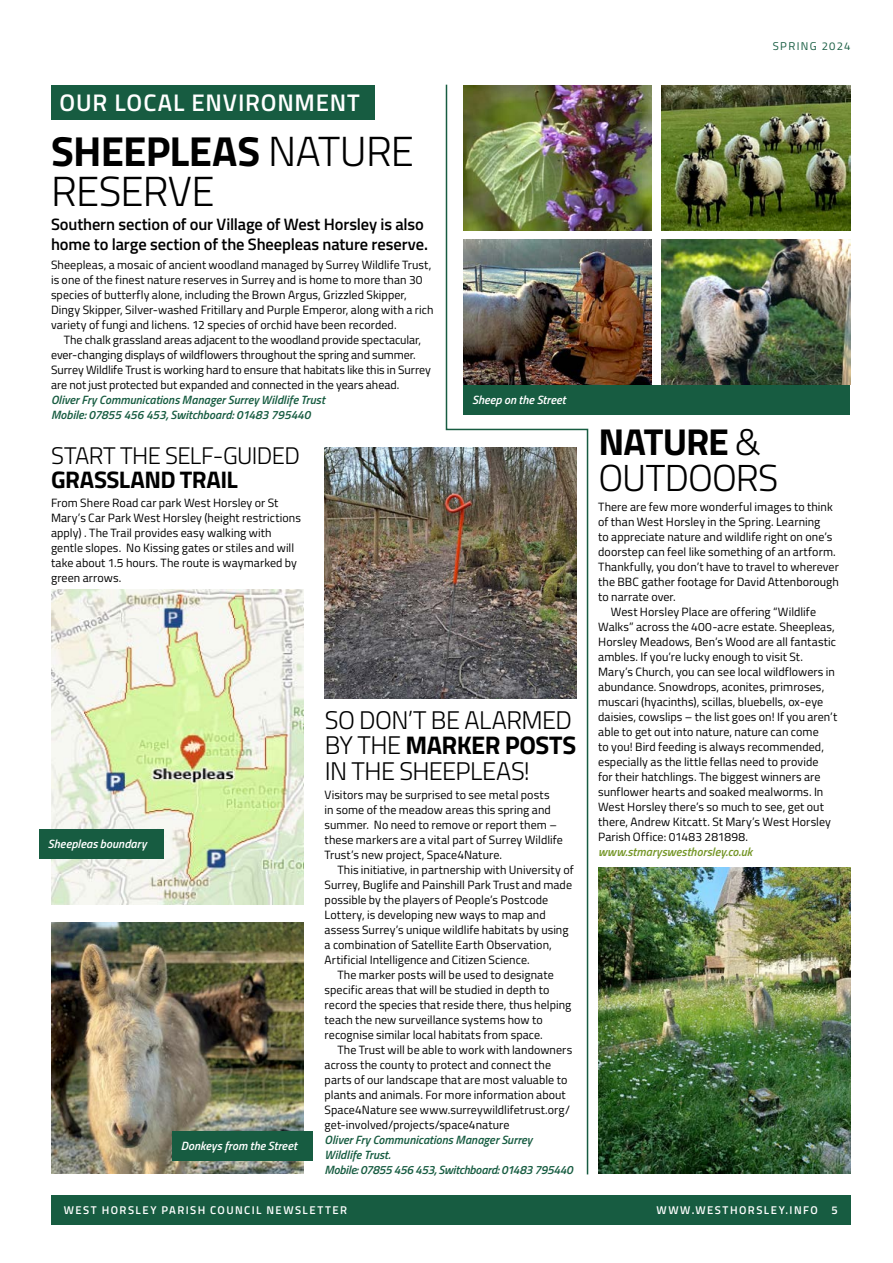
<style>
.page{position:relative;width:893px;height:1263px;background:#fff}
.page>*{position:absolute;margin:0;border:0;box-sizing:border-box;transform-origin:0 0}
.Heading{font:300 42px/40.5px "Titillium Web";letter-spacing:-.02em;color:#000}
.Heading-2{font:300 37.5px/36px "Titillium Web";letter-spacing:-.025em;color:#000}
.Heading-3{font:300 25.5px/25.5px "Titillium Web";letter-spacing:-.025em;color:#000}
.Heading-4{font:300 24px/24px "Titillium Web";letter-spacing:-.025em;color:#000}
.Page_intro{font:600 24px "Titillium Web";letter-spacing:.035em;color:#fff}
.lead-in{font:600 16.5px/19.5px "Titillium Web";letter-spacing:-.01em;color:#000}
.main_text{font:12px/15px "Titillium Web";letter-spacing:.005em;color:#000}
.First_para{font:12px/15px "Titillium Web";letter-spacing:.005em;color:#000}
.Author{font:italic 600 12px/15px "Titillium Web";color:#175c41}
.main_text-2{font:italic 600 12px "Titillium Web";letter-spacing:.005em;color:#fff}
.t1{font:600 11.25px "Titillium Web";letter-spacing:.13em;color:#fff}
.t2{font:11.25px "Titillium Web";letter-spacing:.125em;color:#175c41}
.s1{font-weight:700}
.s2{font-weight:600;font-style:italic;color:#759627}
</style>
<div class="page">
<img style="left:51px;top:923px;width:252px;height:251px">
<div style="left:172px;top:1131px;width:141px;height:30px;background:#175c41"></div>
<div style="left:51px;top:85px;width:323px;height:34px;background:#175c41"></div>
<img style="left:51px;top:590px;width:252px;height:314px">
<div style="left:39px;top:829px;width:125px;height:30px;background:#175c41"></div>
<img style="left:589px;top:85px;width:63px;height:146px">
<img style="left:589px;top:239px;width:63px;height:146px">
<img style="left:662px;top:85px;width:188px;height:146px">
<img style="left:662px;top:239px;width:188px;height:146px">
<img style="left:325px;top:447px;width:120px;height:251px">
<img style="left:598px;top:867px;width:252px;height:307px">
<img style="left:445px;top:84px;width:144px;height:1091px">
<div style="left:463px;top:385px;width:387px;height:30px;background:#175c41"></div>
<div style="left:51px;top:1195px;width:799px;height:30px;background:#175c41"></div>
<p class="Page_intro" style="left:60px;top:84px;width:302px">OUR LOCAL ENVIRONMENT</p>
<p class="Heading" style="left:51px;top:129px;width:364px"><span class="s1">SHEEPLEAS</span> NATURE<br>RESERVE</p>
<p class="lead-in" style="left:51px;top:214px;width:378px">Southern section of our Village of West Horsley is also home to large section of the Sheepleas nature reserve.</p>
<p class="First_para" style="left:51px;top:257px;width:384px">Sheepleas, a mosaic of ancient woodland managed by Surrey Wildlife Trust, is one of the finest nature reserves in Surrey and is home to more than 30 species of butterfly alone, including the Brown Argus, Grizzled Skipper, Dingy Skipper, Silver-washed Fritillary and Purple Emperor, along with a rich variety of fungi and lichens. 12 species of orchid have been recorded.</p>
<p class="main_text" style="left:51px;top:332px;width:381px;text-indent:13px">The chalk grassland areas adjacent to the woodland provide spectacular, ever-changing displays of wildflowers throughout the spring and summer.<br>Surrey Wildlife Trust is working hard to ensure that habitats like this in Surrey are not just protected but expanded and connected in the years ahead.</p>
<p class="Author" style="left:51px;top:392px;width:275px">Oliver Fry Communications Manager Surrey Wildlife Trust</p>
<p class="Author" style="left:51px;top:407px;width:261px">Mobile: 07855 456 453, Switchboard: 01483 795440</p>
<p class="Heading-4" style="left:51px;top:442px;width:250px">START THE SELF-GUIDED<br><span class="s1">GRASSLAND TRAIL</span></p>
<p class="First_para" style="left:51px;top:495px;width:251px">From Shere Road car park West Horsley or St Mary’s Car Park West Horsley (height restrictions apply) . The Trail provides easy walking with gentle slopes. No Kissing gates or stiles and will take about 1.5 hours. The route is waymarked by green arrows.</p>
<p class="main_text-2" style="left:472px;top:390px;width:95px">Sheep on the Street</p>
<p class="main_text-2" style="left:48px;top:835px;width:100px">Sheepleas boundary</p>
<p class="main_text-2" style="left:181px;top:1137px;width:118px">Donkeys from the Street</p>
<p class="Heading-3" style="left:325px;top:706px;width:253px">SO DON’T BE ALARMED<br>BY THE <span class="s1">MARKER POSTS<br></span>IN THE SHEEPLEAS!</p>
<p class="First_para" style="left:325px;top:787px;width:240px">Visitors may be surprised to see metal posts<br>in some of the meadow areas this spring and summer. No need to remove or report them – these markers are a vital part of Surrey Wildlife Trust’s new project, Space4Nature.</p>
<p class="main_text" style="left:325px;top:862px;width:251px;text-indent:13px">This initiative, in partnership with University of Surrey, Buglife and Painshill Park Trust and made possible by the players of People’s Postcode Lottery, is developing new ways to map and assess Surrey’s unique wildlife habitats by using a combination of Satellite Earth Observation, Artificial Intelligence and Citizen Science.</p>
<p class="main_text" style="left:325px;top:967px;width:248px;text-indent:13px">The marker posts will be used to designate specific areas that will be studied in depth to record the species that reside there, thus helping teach the new surveillance systems how to recognise similar local habitats from space.</p>
<p class="main_text" style="left:325px;top:1042px;width:249px;text-indent:13px">The Trust will be able to work with landowners across the county to protect and connect the parts of our landscape that are most valuable to plants and animals. For more information about Space4Nature see www.surreywildlifetrust.org/ get-involved/projects/space4nature</p>
<p class="Author" style="left:325px;top:1132px;width:250px">Oliver Fry Communications Manager Surrey<br>Wildlife Trust.<br>Mobile: 07855 456 453, Switchboard: 01483 795440</p>
<p class="t2" style="left:773px;top:38px;width:79px">SPRING 2024</p>
<p class="Heading-2" style="left:598px;top:422px;width:182px"><span class="s1">NATURE</span> &amp;<br>OUTDOORS</p>
<p class="First_para" style="left:598px;top:498px;width:242px">There are few more wonderful images to think of than West Horsley in the Spring. Learning<br>to appreciate nature and wildlife right on one’s doorstep can feel like something of an artform.<br>Thankfully, you don’t have to travel to wherever the BBC gather footage for David Attenborough to narrate over.</p>
<p class="main_text" style="left:598px;top:603px;width:241px;text-indent:13px">West Horsley Place are offering “Wildlife Walks” across the 400-acre estate. Sheepleas, Horsley Meadows, Ben’s Wood are all fantastic ambles. If you’re lucky enough to visit St.<br>Mary’s Church, you can see local wildflowers in abundance. Snowdrops, aconites, primroses, muscari (hyacinths), scillas, bluebells, ox-eye daisies, cowslips – the list goes on! If you aren’t able to get out into nature, nature can come<br>to you! Bird feeding is always recommended, especially as the little fellas need to provide<br>for their hatchlings. The biggest winners are sunflower hearts and soaked mealworms. In West Horsley there’s so much to see, get out there, Andrew Kitcatt. St Mary’s West Horsley Parish Office: 01483 281898. <span class="s2">www.stmaryswesthorsley.co.uk</span></p>
<p class="t1" style="left:64px;top:1201px;width:285px">WEST HORSLEY PARISH COUNCIL NEWSLETTER</p>
<p class="t1" style="left:656px;top:1201px;width:183px">WWW.WESTHORSLEY.INFO 5</p>
</div>
